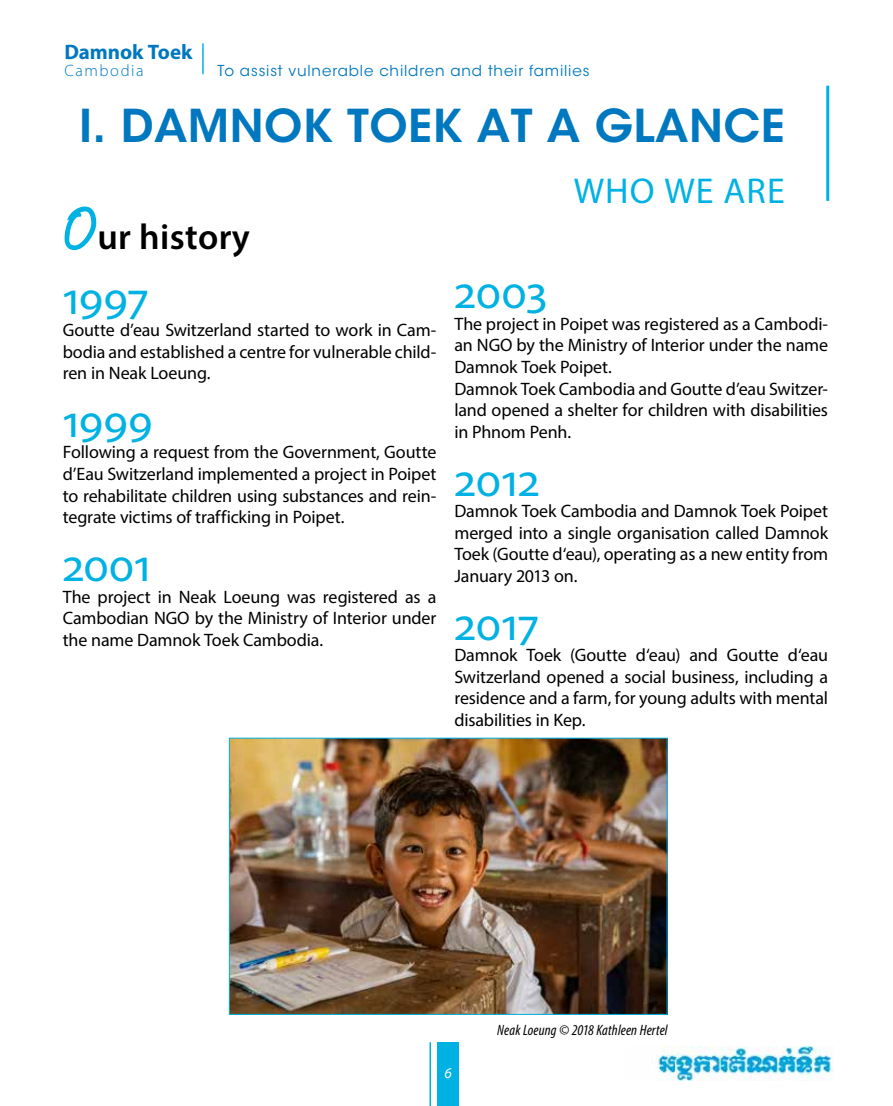
<style>
.page{position:relative;width:893px;height:1106px;background:#fff}
.page>*{position:absolute;margin:0;border:0;box-sizing:border-box;transform-origin:0 0}
.t1{font:48px "Myriad Pro";letter-spacing:-.005em;color:#00b2e3}
.t2{font:600 45px "ITC Avant Garde Std";letter-spacing:.01em;color:#0078bf}
.t3{font:600 36px "Myriad Pro";letter-spacing:.01em;color:#000}
.t4{font:36px "Myriad Pro";letter-spacing:.03em;color:#00b2e3}
.t5{font:700 21px "Myriad Pro";letter-spacing:-.005em;color:#0078bf}
.t6{font:18px/21.6px "Myriad Pro";letter-spacing:-.01em;color:#000;text-align:justify}
.t7{font:300 16.5px "Myriad Pro";letter-spacing:.09em;color:#0078bf}
.t8{font:15px "ITC Avant Garde Std";letter-spacing:.055em;color:#0078bf}
.t9{font:italic condensed 15px "Myriad Pro";letter-spacing:.01em;color:#000}
.t10{font:italic 15px "Myriad Pro";color:#fff}
.s1{font-family:"SF Scribbled Sans SC";font-weight:700;font-size:72px;color:#00b2e3}
</style>
<div class="page">
<div style="left:437px;top:1042px;width:22px;height:64px;background:#00b2e3"></div>
<hr style="left:429px;top:1042px;width:2px;height:64px;background:#00b2e3">
<hr style="left:202px;top:43px;width:2px;height:31px;background:#00b2e3">
<img style="left:658px;top:1046px;width:175px;height:34px">
<hr style="left:826px;top:86px;width:3px;height:115px;background:#00b2e3">
<img style="left:231px;top:740px;width:434px;height:272px">
<p class="t5" style="left:64px;top:38px;width:130px">Damnok Toek</p>
<p class="t7" style="left:64px;top:60px;width:81px">Cambodia</p>
<p class="t8" style="left:217px;top:62px;width:373px">To assist vulnerable children and their families</p>
<h2 class="t2" style="left:79px;top:97px;width:707px">I. DAMNOK TOEK AT A GLANCE</h2>
<h3 class="t4" style="left:574px;top:169px;width:212px">WHO WE ARE</h3>
<h3 class="t3" style="left:64px;top:214px;width:187px"><span class="s1">O</span>ur history</h3>
<h1 class="t1" style="left:63px;top:269px;width:87px">1997</h1>
<p class="t6" style="left:63px;top:319px;width:375px">Goutte d’eau Switzerland started to work in Cam&shy;bodia and established a centre for vulnerable child&shy;ren in Neak Loeung.</p>
<h1 class="t1" style="left:63px;top:391px;width:92px">1999</h1>
<p class="t6" style="left:63px;top:441px;width:375px">Following a request from the Government, Goutte d’Eau Switzerland implemented a project in Poipet to rehabilitate children using substances and rein&shy;tegrate victims of trafficking in Poipet.</p>
<h1 class="t1" style="left:63px;top:535px;width:90px">2001</h1>
<p class="t6" style="left:63px;top:585px;width:375px">The project in Neak Loeung was registered as a Cambodian NGO by the Ministry of Interior under the name Damnok Toek Cambodia.</p>
<h1 class="t1" style="left:454px;top:262px;width:94px">2003</h1>
<p class="t6" style="left:454px;top:313px;width:375px;text-align:left">The project in Poipet was registered as a Cambodi&shy;an NGO by the Ministry of Interior under the name Damnok Toek Poipet.<br>Damnok Toek Cambodia and Goutte d’eau Switzer&shy;land opened a shelter for children with disabilities in Phnom Penh.</p>
<h1 class="t1" style="left:454px;top:450px;width:87px">2012</h1>
<p class="t6" style="left:454px;top:500px;width:375px">Damnok Toek Cambodia and Damnok Toek Poipet merged into a single organisation called Damnok Toek (Goutte d‘eau), operating as a new entity from January 2013 on.</p>
<h1 class="t1" style="left:454px;top:594px;width:86px">2017</h1>
<p class="t6" style="left:454px;top:644px;width:375px">Damnok Toek (Goutte d‘eau) and Goutte d‘eau Switzerland opened a social business, including a residence and a farm, for young adults with mental disabilities in Kep.</p>
<p class="t10" style="left:445px;top:1063px;width:9px">6</p>
<p class="t9" style="left:497px;top:1021px;width:172px">Neak Loeung © 2018 Kathleen Hertel</p>
</div>
